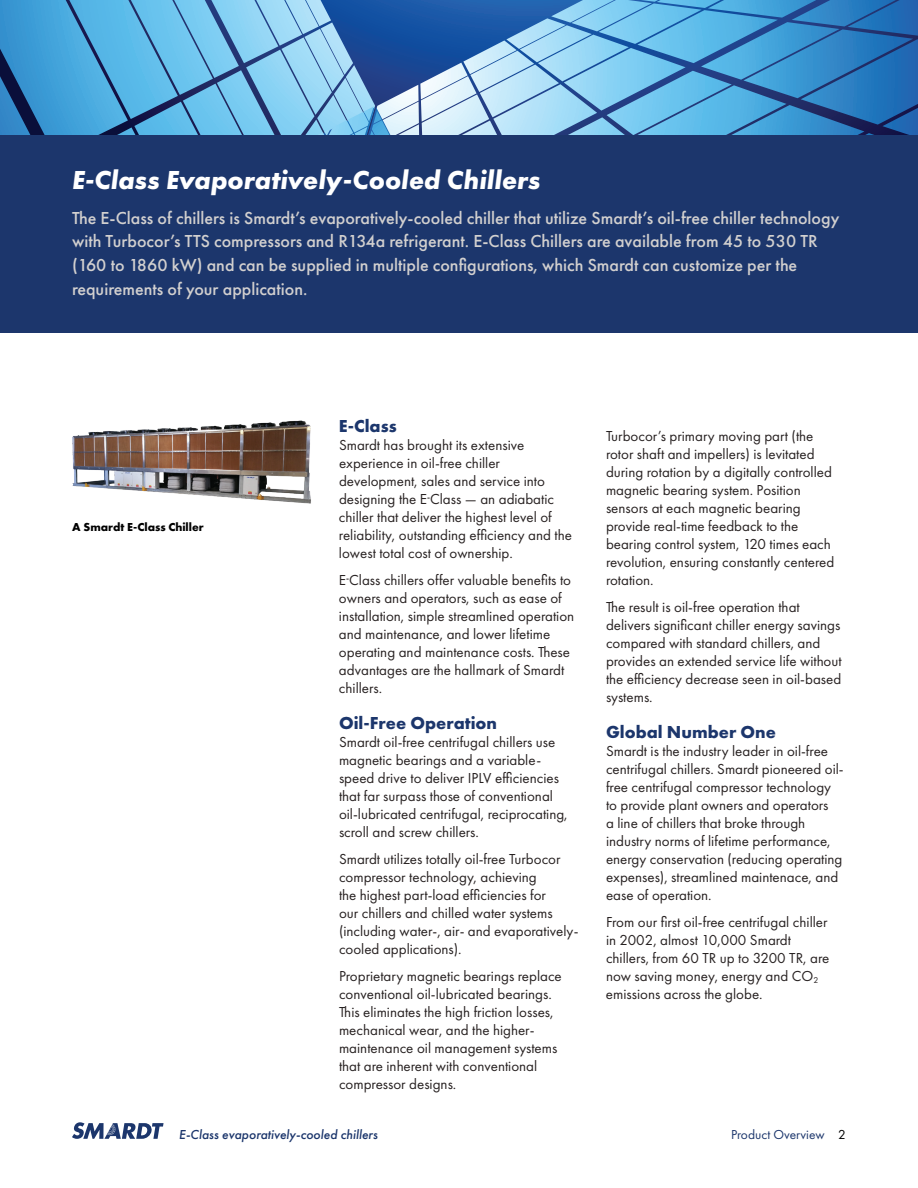
<style>
.page{position:relative;width:918px;height:1188px;background:#fff}
.page>*{position:absolute;margin:0;border:0;box-sizing:border-box;transform-origin:0 0}
.t1{font:italic 700 27px "Futura PT";color:#fff}
.t2{font:500 18px/24px "Futura PT";color:#d2d0cf}
.t3{font:700 18px "Futura PT";color:#1c366c}
.t4{font:15px/18px "Futura PT";color:#272121}
.t5{font:italic 500 13.5px "Futura PT";color:#1c366c}
.t6{font:13.5px "Futura PT";color:#1c366c}
.t7{font:700 12px "Futura PT";color:#000}
.s1{color:#000}
</style>
<div class="page">
<svg style="left:0;top:0;width:918px;height:135px;background:#5ba0d1"></svg>
<div style="left:0;top:135px;width:918px;height:198px;background:#1c366c"></div>
<img style="left:72px;top:420px;width:239px;height:84px">
<svg style="left:72px;top:1122px;width:92px;height:17px"></svg>
<h1 class="t1" style="left:72px;top:163px;width:470px">E-Class Evaporatively-Cooled Chillers</h1>
<p class="t2" style="left:72px;top:206px;width:769px">The E-Class of chillers is Smardt’s evaporatively-cooled chiller that utilize Smardt’s oil-free chiller technology with Turbocor’s TTS compressors and R134a refrigerant. E-Class Chillers are available from 45 to 530 TR (160 to 1860 kW) and can be supplied in multiple configurations, which Smardt can customize per the requirements of your application.</p>
<p class="t7" style="left:72px;top:519px;width:133px">A Smardt E-Class Chiller</p>
<p class="t3" style="left:339px;top:414px;width:59px">E-Class</p>
<p class="t4" style="left:339px;top:436px;width:234px">Smardt has brought its extensive experience in oil-free chiller development, sales and service into designing the E<sup>-</sup>Class — an adiabatic chiller that deliver the highest level of reliability, outstanding efficiency and the lowest total cost of ownership.</p>
<p class="t4" style="left:339px;top:571px;width:237px">E<sup>-</sup>Class chillers offer valuable benefits to owners and operators, such as ease of installation, simple streamlined operation and maintenance, and lower lifetime operating and maintenance costs. These advantages are the hallmark of Smardt chillers.</p>
<p class="t3" style="left:339px;top:711px;width:160px">Oil-Free Operation</p>
<p class="t4" style="left:339px;top:733px;width:230px">Smardt oil-free centrifugal chillers use magnetic bearings and a variable&shy;speed drive to deliver IPLV efficiencies that far surpass those of conventional oil-lubricated centrifugal, reciprocating, scroll and screw chillers.</p>
<p class="t4" style="left:339px;top:850px;width:241px">Smardt utilizes totally oil-free Turbocor compressor technology, achieving<br>the highest part-load efficiencies for<br>our chillers and chilled water systems (including water-, air- and evaporatively&shy;cooled applications).</p>
<p class="t4" style="left:339px;top:967px;width:224px">Proprietary magnetic bearings replace conventional oil-lubricated bearings.<br>This eliminates the high friction losses, mechanical wear, and the higher&shy;maintenance oil management systems that are inherent with conventional compressor designs.</p>
<p class="t4" style="left:606px;top:427px;width:230px">Turbocor’s primary moving part (the rotor shaft and impellers) is levitated during rotation by a digitally controlled magnetic bearing system. Position sensors at each magnetic bearing provide real-time feedback to the bearing control system, 120 times each revolution, ensuring constantly centered rotation.</p>
<p class="t4" style="left:606px;top:598px;width:237px">The result is oil-free operation that delivers significant chiller energy savings compared with standard chillers, and provides an extended service life without the efficiency decrease seen in oil-based systems.</p>
<p class="t3" style="left:606px;top:720px;width:172px">Global Number One</p>
<p class="t4" style="left:606px;top:742px;width:239px">Smardt is the industry leader in oil-free centrifugal chillers. Smardt pioneered oil&shy;free centrifugal compressor technology to provide plant owners and operators<br>a line of chillers that broke through industry norms of lifetime performance, energy conservation (reducing operating expenses), streamlined maintenace, and ease of operation.</p>
<p class="t4" style="left:606px;top:913px;width:225px">From our first oil-free centrifugal chiller in 2002, almost 10,000 Smardt chillers, from 60 TR up to 3200 TR, are now saving money, energy and CO<sub>2 </sub>emissions across the globe.</p>
<p class="t5" style="left:179px;top:1126px;width:200px">E-Class evaporatively-cooled chillers</p>
<p class="t6" style="left:731px;top:1126px;width:116px">Product Overview <span class="s1">2</span></p>
</div>
